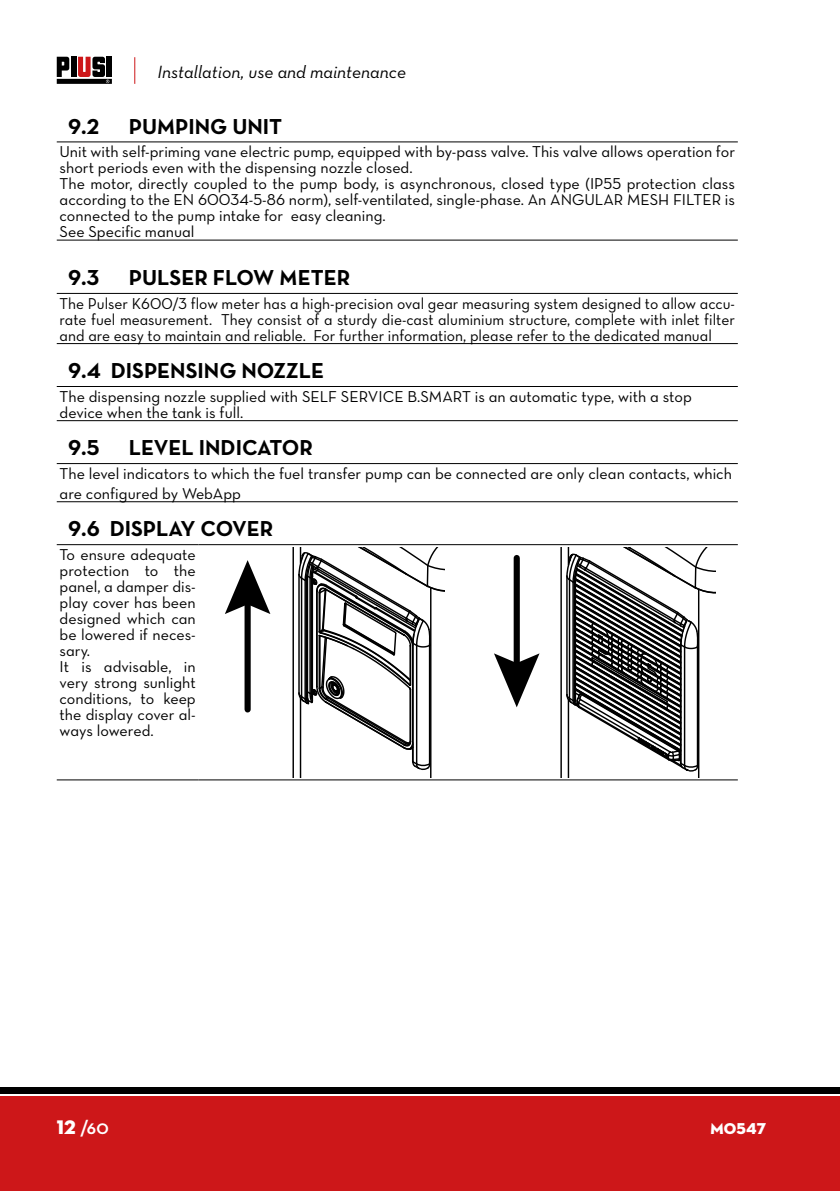
<style>
.page{position:relative;width:840px;height:1191px;background:#fff}
.page>*{position:absolute;margin:0;border:0;box-sizing:border-box;transform-origin:0 0}
.t1{font:22px "Neutraface Text Bold Alt";color:#000}
.t2{font:700 20px "Neutraface Display";color:#fff}
.t3{font:18px "Neutraface Text Book Italic Alt";color:#000}
.t4{font:16px/16px "Neutraface Text Book Alt";color:#000}
.t5{font:16px "Neutraface Display Titling";letter-spacing:.01em;color:#fff}
.s1{font-family:"Neutraface Display Titling";font-weight:400}
</style>
<div class="page">
<div style="left:0;top:1096px;width:839px;height:95px;background:#cd1719"></div>
<div style="left:0;top:1087px;width:839px;height:6px;background:#000"></div>
<div style="left:71px;top:57px;width:5px;height:20px;background:#000"></div>
<div style="left:107px;top:57px;width:5px;height:20px;background:#000"></div>
<svg style="left:57px;top:57px;width:12px;height:20px"></svg>
<div style="left:57px;top:79px;width:55px;height:5px;background:#000"></div>
<svg style="left:78px;top:57px;width:31px;height:26px"></svg>
<svg style="left:134px;top:57px;width:1px;height:27px"></svg>
<hr style="left:57px;top:142px;width:680px;height:1px;background:#000">
<hr style="left:57px;top:240px;width:680px;height:1px;background:#000">
<hr style="left:57px;top:293px;width:680px;height:1px;background:#000">
<hr style="left:57px;top:343px;width:680px;height:1px;background:#000">
<hr style="left:57px;top:386px;width:680px;height:1px;background:#000">
<hr style="left:57px;top:420px;width:680px;height:1px;background:#000">
<hr style="left:57px;top:463px;width:680px;height:1px;background:#000">
<hr style="left:57px;top:501px;width:680px;height:1px;background:#000">
<hr style="left:57px;top:544px;width:141px;height:1px;background:#000">
<hr style="left:198px;top:544px;width:539px;height:1px;background:#000">
<hr style="left:57px;top:779px;width:141px;height:1px;background:#000">
<hr style="left:198px;top:779px;width:539px;height:1px;background:#000">
<hr style="left:430px;top:587px;width:1px;height:190px;background:#000">
<hr style="left:299px;top:698px;width:2px;height:79px;background:#000">
<hr style="left:292px;top:547px;width:2px;height:230px;background:#000">
<hr style="left:428px;top:645px;width:2px;height:119px;background:#000">
<hr style="left:415px;top:645px;width:2px;height:119px;background:#000">
<svg style="left:412px;top:759px;width:19px;height:11px"></svg>
<hr style="left:412px;top:643px;width:1px;height:118px;background:#000">
<svg style="left:298px;top:547px;width:146px;height:203px"></svg>
<div style="left:244px;top:597px;width:6px;height:112px;background:#000"></div>
<svg style="left:225px;top:560px;width:45px;height:54px"></svg>
<hr style="left:697px;top:589px;width:2px;height:188px;background:#000">
<hr style="left:567px;top:699px;width:2px;height:78px;background:#000">
<hr style="left:560px;top:547px;width:1px;height:230px;background:#000">
<svg style="left:566px;top:547px;width:149px;height:225px"></svg>
<div style="left:513px;top:558px;width:6px;height:112px;background:#000"></div>
<svg style="left:494px;top:653px;width:45px;height:54px"></svg>
<p class="t3" style="left:157px;top:60px;width:250px">Installation, use and maintenance</p>
<h1 class="t1" style="left:68px;top:112px;width:33px">9.2</h1>
<h1 class="t1" style="left:129px;top:112px;width:155px">PUMPING UNIT</h1>
<p class="t4" style="left:60px;top:144px;width:676px">Unit with self-priming vane electric pump, equipped with by-pass valve. This valve allows operation for short periods even with the dispensing nozzle closed.<br>The motor, directly coupled to the pump body, is asynchronous, closed type (IP55 protection class according to the EN 60034-5-86 norm), self-ventilated, single-phase. An ANGULAR MESH FILTER is connected to the pump intake for easy cleaning.<br>See Specific manual</p>
<h1 class="t1" style="left:68px;top:263px;width:33px">9.3</h1>
<h1 class="t1" style="left:129px;top:263px;width:223px">PULSER FLOW METER</h1>
<p class="t4" style="left:60px;top:295px;width:676px;text-align:justify">The Pulser K600/3 flow meter has a high-precision oval gear measuring system designed to allow accu&shy;rate fuel measurement. They consist of a sturdy die-cast aluminium structure, complete with inlet filter and are easy to maintain and reliable. For further information, please refer to the dedicated manual</p>
<h1 class="t1" style="left:68px;top:356px;width:257px">9.4 DISPENSING NOZZLE</h1>
<p class="t4" style="left:60px;top:388px;width:633px">The dispensing nozzle supplied with SELF SERVICE B.SMART is an automatic type, with a stop device when the tank is full.</p>
<h1 class="t1" style="left:68px;top:434px;width:33px">9.5</h1>
<h1 class="t1" style="left:129px;top:434px;width:185px">LEVEL INDICATOR</h1>
<p class="t4" style="left:60px;top:463px;width:673px;line-height:20px">The level indicators to which the fuel transfer pump can be connected are only clean contacts, which are configured by WebApp</p>
<h1 class="t1" style="left:68px;top:515px;width:207px">9.6 DISPLAY COVER</h1>
<p class="t4" style="left:60px;top:546px;width:138px">To ensure adequate protection to the panel, a damper dis&shy;play cover has been designed which can be lowered if neces&shy;sary.<br>It is advisable, in very strong sunlight conditions, to keep the display cover al&shy;ways lowered.</p>
<p class="t2" style="left:57px;top:1116px;width:53px"><span class="s1">12</span> /60</p>
<p class="t5" style="left:710px;top:1118px;width:57px">M0547</p>
</div>
